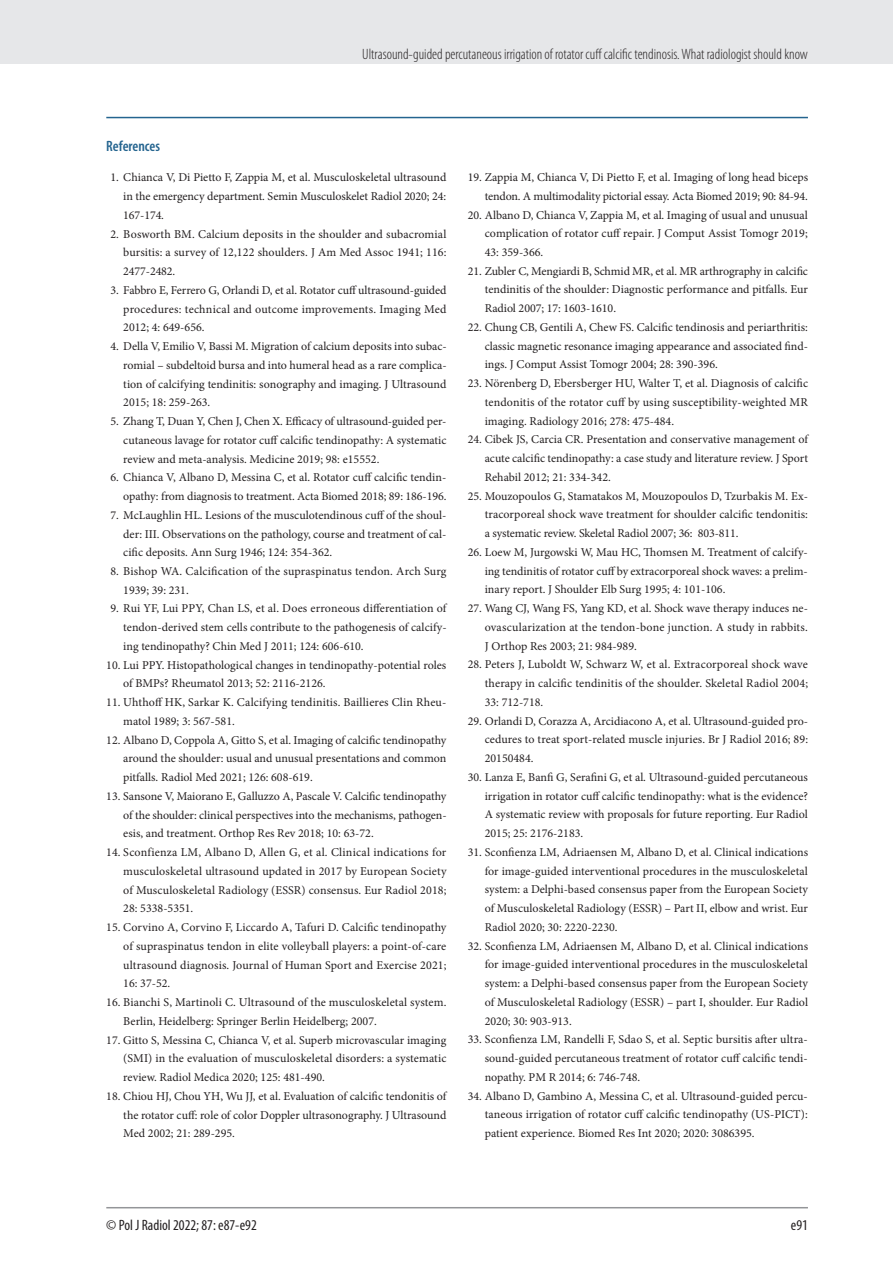
<style>
.page{position:relative;width:893px;height:1263px;background:#fff}
.page>*{position:absolute;margin:0;border:0;box-sizing:border-box;transform-origin:0 0}
.t1{font:300 condensed 15px "Myriad Pro";color:#231f20}
.t2{font:condensed 15px "Myriad Pro";color:#231f20}
.t3{font:600 condensed 15px "Myriad Pro";color:#24648f}
.t4{font:12px/18.8px "Minion Pro";color:#231f20;text-align:justify}
</style>
<div class="page">
<div style="left:0;top:0;width:893px;height:64px;background:#e6e7e9"></div>
<hr style="left:106px;top:1207px;width:702px;height:1px;background:#939598">
<hr style="left:106px;top:117px;width:702px;height:1px;background:#24648f">
<p class="t1" style="left:362px;top:45px;width:447px">Ultrasound-guided percutaneous irrigation of rotator cuff calcific tendinosis. What radiologist should know</p>
<p class="t3" style="left:106px;top:137px;width:55px">References</p>
<p class="t4" style="left:123px;top:168px;width:325px;text-indent:-13px">1. Chianca V, Di Pietto F, Zappia M, et al. Musculoskeletal ultrasound in the emergency department. Semin Musculoskelet Radiol 2020; 24:<br>167-174.</p>
<p class="t4" style="left:123px;top:224px;width:325px;text-indent:-13px">2. Bosworth BM. Calcium deposits in the shoulder and subacromial bursitis: a survey of 12,122 shoulders. J Am Med Assoc 1941; 116:<br>2477-2482.</p>
<p class="t4" style="left:123px;top:281px;width:325px;text-indent:-13px">3. Fabbro E, Ferrero G, Orlandi D, et al. Rotator cuff ultrasound-guided procedures: technical and outcome improvements. Imaging Med 2012; 4: 649-656.</p>
<p class="t4" style="left:123px;top:337px;width:325px;text-indent:-13px">4. Della V, Emilio V, Bassi M. Migration of calcium deposits into subac&shy;romial – subdeltoid bursa and into humeral head as a rare complica&shy;tion of calcifying tendinitis: sonography and imaging. J Ultrasound 2015; 18: 259-263.</p>
<p class="t4" style="left:123px;top:412px;width:325px;text-indent:-13px">5. Zhang T, Duan Y, Chen J, Chen X. Efficacy of ultrasound-guided per&shy;cutaneous lavage for rotator cuff calcific tendinopathy: A systematic review and meta-analysis. Medicine 2019; 98: e15552.</p>
<p class="t4" style="left:111px;top:468px;width:337px;text-align:right">6. Chianca V, Albano D, Messina C, et al. Rotator cuff calcific tendin&shy;opathy: from diagnosis to treatment. Acta Biomed 2018; 89: 186-196.</p>
<p class="t4" style="left:123px;top:506px;width:325px;text-indent:-13px">7. McLaughlin HL. Lesions of the musculotendinous cuff of the shoul&shy;der: III. Observations on the pathology, course and treatment of cal&shy;cific deposits. Ann Surg 1946; 124: 354-362.</p>
<p class="t4" style="left:123px;top:562px;width:325px;text-indent:-13px">8. Bishop WA. Calcification of the supraspinatus tendon. Arch Surg<br>1939; 39: 231.</p>
<p class="t4" style="left:123px;top:599px;width:325px;text-indent:-13px">9. Rui YF, Lui PPY, Chan LS, et al. Does erroneous differentiation of tendon-derived stem cells contribute to the pathogenesis of calcify&shy;ing tendinopathy? Chin Med J 2011; 124: 606-610.</p>
<p class="t4" style="left:123px;top:655px;width:325px;text-indent:-17px">10. Lui PPY. Histopathological changes in tendinopathy-potential roles of BMPs? Rheumatol 2013; 52: 2116-2126.</p>
<p class="t4" style="left:123px;top:693px;width:325px;text-indent:-17px">11. Uhthoff HK, Sarkar K. Calcifying tendinitis. Baillieres Clin Rheu&shy;matol 1989; 3: 567-581.</p>
<p class="t4" style="left:123px;top:730px;width:325px;text-indent:-17px">12. Albano D, Coppola A, Gitto S, et al. Imaging of calcific tendinopathy around the shoulder: usual and unusual presentations and common pitfalls. Radiol Med 2021; 126: 608-619.</p>
<p class="t4" style="left:123px;top:787px;width:325px;text-indent:-17px">13. Sansone V, Maiorano E, Galluzzo A, Pascale V. Calcific tendinopathy of the shoulder: clinical perspectives into the mechanisms, pathogen&shy;esis, and treatment. Orthop Res Rev 2018; 10: 63-72.</p>
<p class="t4" style="left:123px;top:843px;width:325px;text-indent:-17px">14. Sconfienza LM, Albano D, Allen G, et al. Clinical indications for musculoskeletal ultrasound updated in 2017 by European Society of Musculoskeletal Radiology (ESSR) consensus. Eur Radiol 2018; 28: 5338-5351.</p>
<p class="t4" style="left:123px;top:918px;width:325px;text-indent:-17px">15. Corvino A, Corvino F, Liccardo A, Tafuri D. Calcific tendinopathy of supraspinatus tendon in elite volleyball players: a point-of-care ultrasound diagnosis. Journal of Human Sport and Exercise 2021; 16: 37-52.</p>
<p class="t4" style="left:123px;top:993px;width:325px;text-indent:-17px">16. Bianchi S, Martinoli C. Ultrasound of the musculoskeletal system.<br>Berlin, Heidelberg: Springer Berlin Heidelberg; 2007.</p>
<p class="t4" style="left:123px;top:1030px;width:325px;text-indent:-17px">17. Gitto S, Messina C, Chianca V, et al. Superb microvascular imaging (SMI) in the evaluation of musculoskeletal disorders: a systematic review. Radiol Medica 2020; 125: 481-490.</p>
<p class="t4" style="left:123px;top:1087px;width:325px;text-indent:-17px">18. Chiou HJ, Chou YH, Wu JJ, et al. Evaluation of calcific tendonitis of the rotator cuff: role of color Doppler ultrasonography. J Ultrasound Med 2002; 21: 289-295.</p>
<p class="t4" style="left:468px;top:168px;width:342px;text-align:right">19. Zappia M, Chianca V, Di Pietto F, et al. Imaging of long head biceps tendon. A multimodality pictorial essay. Acta Biomed 2019; 90: 84-94.</p>
<p class="t4" style="left:485px;top:205px;width:325px;text-indent:-17px">20. Albano D, Chianca V, Zappia M, et al. Imaging of usual and unusual complication of rotator cuff repair. J Comput Assist Tomogr 2019; 43: 359-366.</p>
<p class="t4" style="left:485px;top:262px;width:325px;text-indent:-17px">21. Zubler C, Mengiardi B, Schmid MR, et al. MR arthrography in calcific tendinitis of the shoulder: Diagnostic performance and pitfalls. Eur Radiol 2007; 17: 1603-1610.</p>
<p class="t4" style="left:485px;top:318px;width:325px;text-indent:-17px">22. Chung CB, Gentili A, Chew FS. Calcific tendinosis and periarthritis: classic magnetic resonance imaging appearance and associated find&shy;ings. J Comput Assist Tomogr 2004; 28: 390-396.</p>
<p class="t4" style="left:485px;top:374px;width:325px;text-indent:-17px">23. Nörenberg D, Ebersberger HU, Walter T, et al. Diagnosis of calcific tendonitis of the rotator cuff by using susceptibility-weighted MR imaging. Radiology 2016; 278: 475-484.</p>
<p class="t4" style="left:485px;top:430px;width:325px;text-indent:-17px">24. Cibek JS, Carcia CR. Presentation and conservative management of acute calcific tendinopathy: a case study and literature review. J Sport Rehabil 2012; 21: 334-342.</p>
<p class="t4" style="left:485px;top:486px;width:325px;text-indent:-17px">25. Mouzopoulos G, Stamatakos M, Mouzopoulos D, Tzurbakis M. Ex&shy;tracorporeal shock wave treatment for shoulder calcific tendonitis: a systematic review. Skeletal Radiol 2007; 36: 803-811.</p>
<p class="t4" style="left:485px;top:543px;width:325px;text-indent:-17px">26. Loew M, Jurgowski W, Mau HC, Thomsen M. Treatment of calcify&shy;ing tendinitis of rotator cuff by extracorporeal shock waves: a prelim&shy;inary report. J Shoulder Elb Surg 1995; 4: 101-106.</p>
<p class="t4" style="left:485px;top:599px;width:325px;text-indent:-17px">27. Wang CJ, Wang FS, Yang KD, et al. Shock wave therapy induces ne&shy;ovascularization at the tendon-bone junction. A study in rabbits.<br>J Orthop Res 2003; 21: 984-989.</p>
<p class="t4" style="left:485px;top:655px;width:325px;text-indent:-17px">28. Peters J, Luboldt W, Schwarz W, et al. Extracorporeal shock wave therapy in calcific tendinitis of the shoulder. Skeletal Radiol 2004; 33: 712-718.</p>
<p class="t4" style="left:485px;top:711px;width:325px;text-indent:-17px">29. Orlandi D, Corazza A, Arcidiacono A, et al. Ultrasound-guided pro&shy;cedures to treat sport-related muscle injuries. Br J Radiol 2016; 89:<br>20150484.</p>
<p class="t4" style="left:485px;top:768px;width:325px;text-indent:-17px">30. Lanza E, Banfi G, Serafini G, et al. Ultrasound-guided percutaneous irrigation in rotator cuff calcific tendinopathy: what is the evidence?<br>A systematic review with proposals for future reporting. Eur Radiol 2015; 25: 2176-2183.</p>
<p class="t4" style="left:485px;top:843px;width:325px;text-indent:-17px">31. Sconfienza LM, Adriaensen M, Albano D, et al. Clinical indications for image-guided interventional procedures in the musculoskeletal system: a Delphi-based consensus paper from the European Society of Musculoskeletal Radiology (ESSR) – Part II, elbow and wrist. Eur Radiol 2020; 30: 2220-2230.</p>
<p class="t4" style="left:485px;top:936px;width:325px;text-indent:-17px">32. Sconfienza LM, Adriaensen M, Albano D, et al. Clinical indications for image-guided interventional procedures in the musculoskeletal system: a Delphi-based consensus paper from the European Society of Musculoskeletal Radiology (ESSR) – part I, shoulder. Eur Radiol 2020; 30: 903-913.</p>
<p class="t4" style="left:485px;top:1030px;width:325px;text-indent:-17px">33. Sconfienza LM, Randelli F, Sdao S, et al. Septic bursitis after ultra&shy;sound-guided percutaneous treatment of rotator cuff calcific tendi&shy;nopathy. PM R 2014; 6: 746-748.</p>
<p class="t4" style="left:485px;top:1086px;width:325px;text-indent:-17px">34. Albano D, Gambino A, Messina C, et al. Ultrasound-guided percu&shy;taneous irrigation of rotator cuff calcific tendinopathy (US-PICT): patient experience. Biomed Res Int 2020; 2020: 3086395.</p>
<p class="t2" style="left:106px;top:1216px;width:152px">© Pol J Radiol 2022; 87: e87-e92</p>
<p class="t2" style="left:791px;top:1216px;width:18px">e91</p>
</div>
